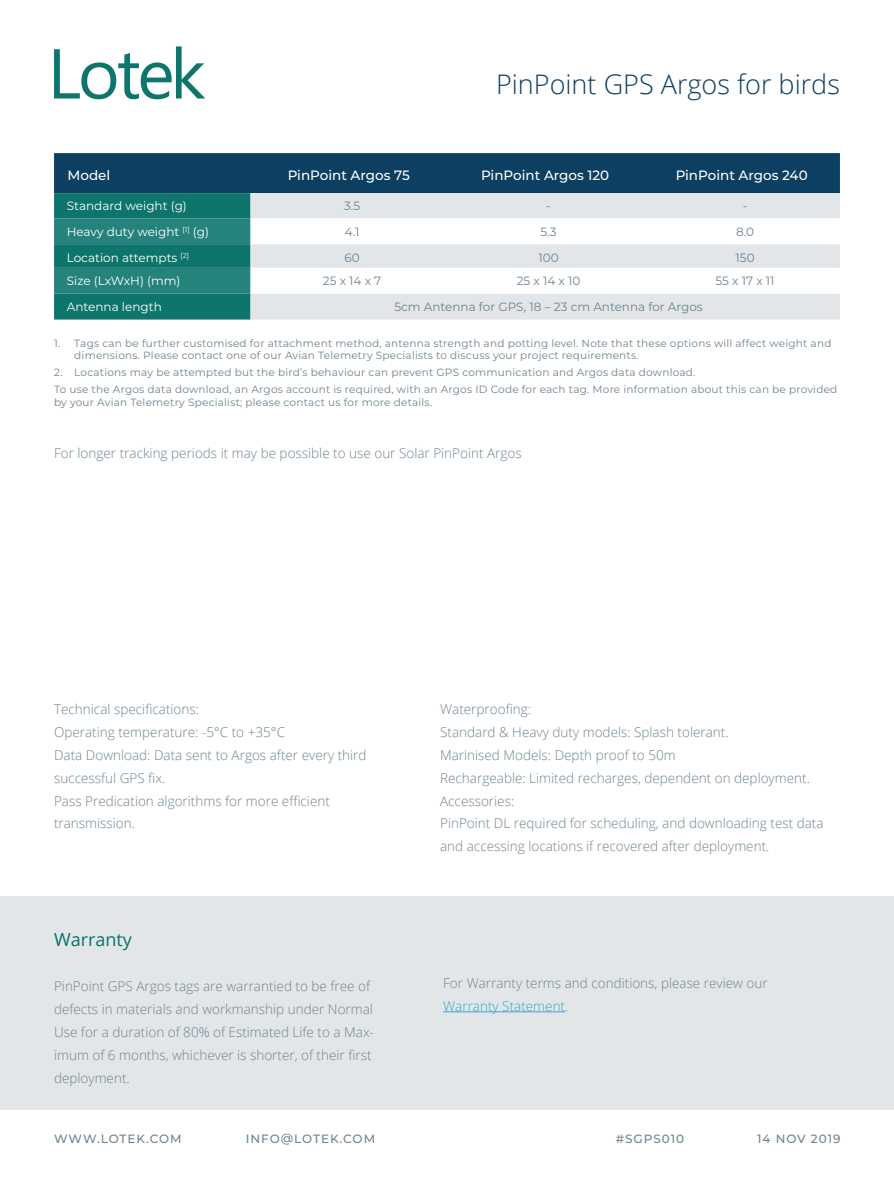
<style>
.page{position:relative;width:894px;height:1188px;background:#fff}
.page>*{position:absolute;margin:0;border:0;box-sizing:border-box;transform-origin:0 0}
.t1{font:300 27px "Open Sans";color:#0c3f62}
.t2{font:18px "Open Sans";color:#0c7169}
.t3{font:300 13.5px/22.8px "Open Sans";color:#6e838f}
.t4{font:500 13.5px "Montserrat";color:#fff}
.t5{font:12px "Montserrat";color:#fff}
.t6{font:12px "Montserrat";color:#6e838f}
.t7{font:500 12px "Montserrat";letter-spacing:.08em;color:#6e838f}
.Footnotes{font:10.5px/12.6px "Montserrat";letter-spacing:.02em;color:#6e838f}
.s1{color:#3fa4c5}
</style>
<div class="page">
<div style="left:0;top:896px;width:893px;height:214px;background:#e2e6e9"></div>
<svg style="left:54px;top:46px;width:151px;height:53px"></svg>
<hr style="left:443px;top:1011px;width:122px;height:1px;background:#3fa4c5">
<svg style="left:54px;top:153px;width:785px;height:167px;background:#5a8a96"></svg>
<svg style="left:250px;top:218px;width:589px;height:76px"></svg>
<p class="t1" style="left:496px;top:65px;width:345px">PinPoint GPS Argos for birds</p>
<p class="t4" style="left:68px;top:165px;width:44px">Model</p>
<p class="t4" style="left:287px;top:165px;width:123px">PinPoint Argos 75</p>
<p class="t4" style="left:481px;top:165px;width:130px">PinPoint Argos 120</p>
<p class="t4" style="left:675px;top:165px;width:133px">PinPoint Argos 240</p>
<p class="t5" style="left:67px;top:198px;width:121px">Standard weight (g)</p>
<p class="t6" style="left:344px;top:198px;width:18px">3.5</p>
<p class="t6" style="left:546px;top:198px;width:6px">-</p>
<p class="t6" style="left:742px;top:198px;width:6px">-</p>
<p class="t5" style="left:67px;top:223px;width:144px">Heavy duty weight <sup>[1]</sup> (g)</p>
<p class="t6" style="left:344px;top:223px;width:16px">4.1</p>
<p class="t6" style="left:540px;top:223px;width:18px">5.3</p>
<p class="t6" style="left:735px;top:223px;width:20px">8.0</p>
<p class="t5" style="left:67px;top:249px;width:124px">Location attempts <sup>[2]</sup></p>
<p class="t6" style="left:344px;top:249px;width:17px">60</p>
<p class="t6" style="left:538px;top:249px;width:22px">100</p>
<p class="t6" style="left:735px;top:249px;width:21px">150</p>
<p class="t5" style="left:67px;top:273px;width:115px">Size (LxWxH) (mm)</p>
<p class="t6" style="left:323px;top:273px;width:60px">25 x 14 x 7</p>
<p class="t6" style="left:516px;top:273px;width:65px">25 x 14 x 10</p>
<p class="t6" style="left:715px;top:273px;width:60px">55 x 17 x 11</p>
<p class="t5" style="left:67px;top:299px;width:96px">Antenna length</p>
<p class="t6" style="left:394px;top:299px;width:310px">5cm Antenna for GPS, 18 – 23 cm Antenna for Argos</p>
<p class="Footnotes" style="left:74px;top:336px;width:758px;text-indent:-20px">1. Tags can be further customised for attachment method, antenna strength and potting level. Note that these options will affect weight and dimensions. Please contact one of our Avian Telemetry Specialists to discuss your project requirements.</p>
<p class="Footnotes" style="left:54px;top:366px;width:642px">2. Locations may be attempted but the bird’s behaviour can prevent GPS communication and Argos data download.</p>
<p class="Footnotes" style="left:54px;top:383px;width:784px">To use the Argos data download, an Argos account is required, with an Argos ID Code for each tag. More information about this can be provided by your Avian Telemetry Specialist; please contact us for more details.</p>
<p class="t3" style="left:54px;top:441px;width:469px">For longer tracking periods it may be possible to use our Solar PinPoint Argos</p>
<p class="t3" style="left:54px;top:698px;width:146px">Technical specifications:</p>
<p class="t3" style="left:54px;top:721px;width:232px">Operating temperature: -5°C to +35°C</p>
<p class="t3" style="left:54px;top:743px;width:314px">Data Download: Data sent to Argos after every third successful GPS fix.</p>
<p class="t3" style="left:54px;top:789px;width:277px">Pass Predication algorithms for more efficient transmission.</p>
<p class="t3" style="left:440px;top:698px;width:92px">Waterproofing:</p>
<p class="t3" style="left:440px;top:721px;width:290px">Standard &amp; Heavy duty models: Splash tolerant.</p>
<p class="t3" style="left:440px;top:743px;width:237px">Marinised Models: Depth proof to 50m</p>
<p class="t3" style="left:440px;top:766px;width:371px">Rechargeable: Limited recharges, dependent on deployment.</p>
<p class="t3" style="left:440px;top:789px;width:76px">Accessories:</p>
<p class="t3" style="left:440px;top:812px;width:385px">PinPoint DL required for scheduling, and downloading test data and accessing locations if recovered after deployment.</p>
<p class="t2" style="left:54px;top:927px;width:79px">Warranty</p>
<p class="t3" style="left:54px;top:975px;width:321px">PinPoint GPS Argos tags are warrantied to be free of defects in materials and workmanship under Normal Use for a duration of 80% of Estimated Life to a Max&shy;imum of 6 months, whichever is shorter, of their first deployment.</p>
<p class="t3" style="left:443px;top:971px;width:326px">For Warranty terms and conditions, please review our<br><span class="s1">Warranty Statement</span>.</p>
<p class="t7" style="left:54px;top:1130px;width:129px">WWW.LOTEK.COM</p>
<p class="t7" style="left:246px;top:1130px;width:131px">INFO@LOTEK.COM</p>
<p class="t7" style="left:615px;top:1130px;width:70px">#SGPS010</p>
<p class="t7" style="left:756px;top:1130px;width:40px">14 Nov</p>
<p class="t7" style="left:810px;top:1130px;width:31px">2019</p>
</div>
